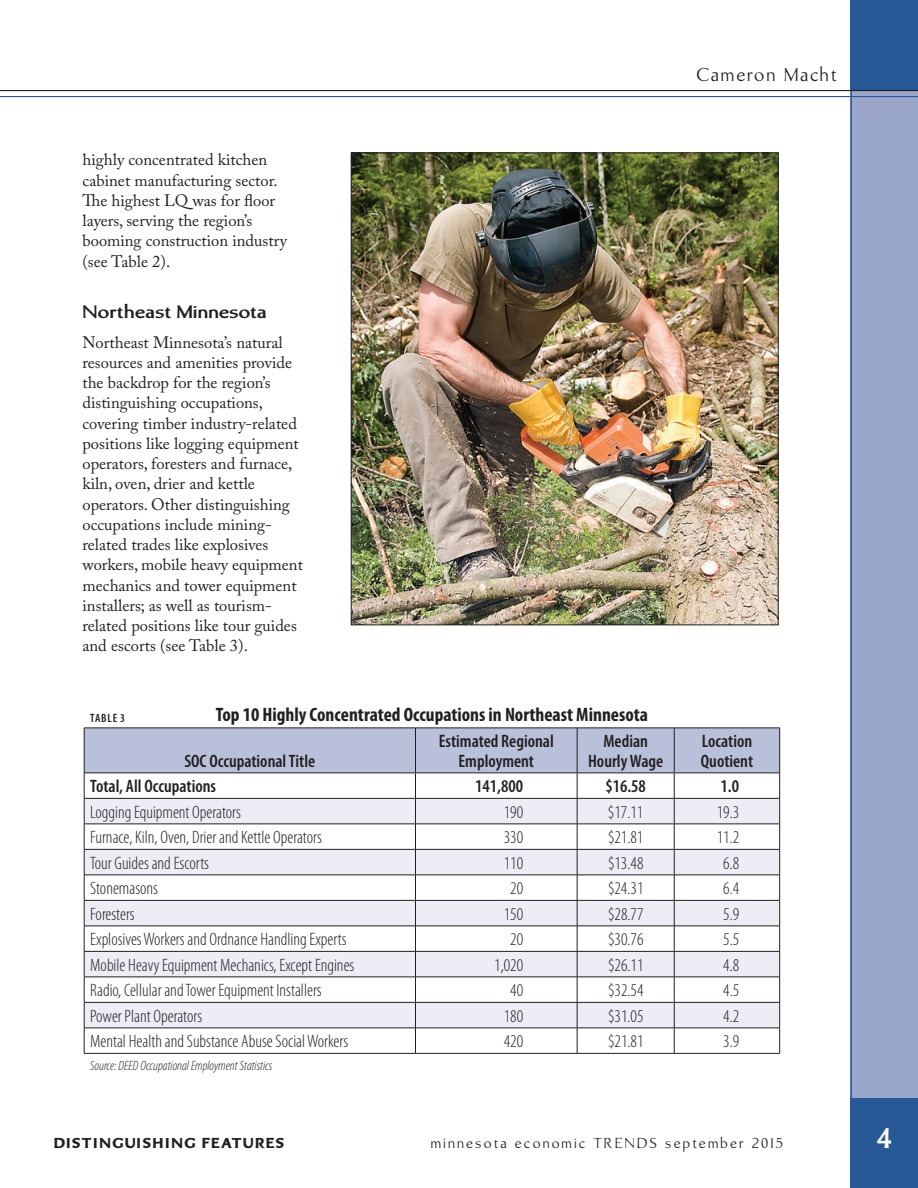
<style>
.page{position:relative;width:918px;height:1188px;background:#fff}
.page>*{position:absolute;margin:0;border:0;box-sizing:border-box;transform-origin:0 0}
.t1{font:700 30px "Brinar";color:#fff}
.TABLE_head{font:700 condensed 19.5px "Myriad Pro";color:#231f20}
.Author_s_name_RIGHT{font:19.5px "Brinar";letter-spacing:.1em;color:#231f20}
.Body_subhead{font:700 18.9px "Brinar";color:#231f20;scale:1.11 1}
.TABLE_body{font:300 condensed 18px "Myriad Pro";color:#231f20}
.TABLE_head_sub{font:600 condensed 18px/19.5px "Myriad Pro";color:#231f20;text-align:center}
.TABLE_body-2{font:600 condensed 18px "Myriad Pro";color:#231f20}
.Body{font:16.5px/20.2px "Adobe Caslon Pro";color:#231f20}
.t2{font:15px "Brinar";letter-spacing:.15em;color:#231f20}
.t3{font:900 15px "Brinar";letter-spacing:.11em;color:#231f20}
.Source{font:italic 300 condensed 13.5px "Myriad Pro";color:#231f20}
.TABLE___CHART{font:600 condensed 12px "Myriad Pro";letter-spacing:.07em;color:#231f20}
</style>
<div class="page">
<div style="left:850px;top:90px;width:68px;height:1008px;background:#9ba7ca"></div>
<div style="left:850px;top:1098px;width:68px;height:90px;background:#265996"></div>
<div style="left:850px;top:0;width:68px;height:90px;background:#265996"></div>
<hr style="left:850px;top:0;width:2px;height:1188px;background:#265996">
<hr style="left:0;top:96px;width:918px;height:1px;background:#265996">
<hr style="left:0;top:90px;width:918px;height:1px;background:#231f20">
<svg style="left:84px;top:728px;width:696px;height:325px"></svg>
<hr style="left:84px;top:1053px;width:332px;height:1px;background:#231f20">
<hr style="left:416px;top:1053px;width:161px;height:1px;background:#231f20">
<hr style="left:577px;top:1053px;width:97px;height:1px;background:#231f20">
<hr style="left:674px;top:1053px;width:106px;height:1px;background:#231f20">
<hr style="left:84px;top:772px;width:332px;height:1px;background:#231f20">
<hr style="left:416px;top:772px;width:161px;height:1px;background:#231f20">
<hr style="left:577px;top:772px;width:97px;height:1px;background:#231f20">
<hr style="left:674px;top:772px;width:105px;height:1px;background:#231f20">
<img style="left:353px;top:155px;width:423px;height:468px">
<p class="Body" style="left:82px;top:150px;width:206px">highly concentrated kitchen cabinet manufacturing sector.<br>The highest LQ was for floor layers, serving the region’s booming construction industry (see Table 2).</p>
<p class="Body_subhead" style="left:82px;top:302px;width:168px">Northeast Minnesota</p>
<p class="Body" style="left:82px;top:332px;width:222px">Northeast Minnesota’s natural resources and amenities provide the backdrop for the region’s distinguishing occupations, covering timber industry-related positions like logging equipment operators, foresters and furnace, kiln, oven, drier and kettle operators. Other distinguishing occupations include mining&shy;related trades like explosives workers, mobile heavy equipment mechanics and tower equipment installers; as well as tourism&shy;related positions like tour guides and escorts (see Table 3).</p>
<p class="Author_s_name_RIGHT" style="left:697px;top:64px;width:142px">Cameron Macht</p>
<p class="TABLE___CHART" style="left:90px;top:711px;width:37px">TABLE 3</p>
<p class="TABLE_head" style="left:216px;top:702px;width:434px">Top 10 Highly Concentrated Occupations in Northeast Minnesota</p>
<p class="TABLE_head_sub" style="left:184px;top:751px;width:132px">SOC Occupational Title</p>
<p class="TABLE_head_sub" style="left:439px;top:731px;width:116px">Estimated Regional<br>Employment</p>
<p class="TABLE_head_sub" style="left:588px;top:731px;width:77px">Median<br>Hourly Wage</p>
<p class="TABLE_head_sub" style="left:701px;top:731px;width:54px;text-align:left">Location<br>Quotient</p>
<p class="TABLE_body-2" style="left:90px;top:775px;width:127px">Total, All Occupations</p>
<p class="TABLE_body-2" style="left:475px;top:775px;width:49px">141,800</p>
<p class="TABLE_body-2" style="left:605px;top:775px;width:42px">$16.58</p>
<p class="TABLE_body-2" style="left:721px;top:775px;width:20px">1.0</p>
<p class="TABLE_body" style="left:90px;top:801px;width:152px">Logging Equipment Operators</p>
<p class="TABLE_body" style="left:504px;top:801px;width:21px">190</p>
<p class="TABLE_body" style="left:608px;top:801px;width:37px">$17.11</p>
<p class="TABLE_body" style="left:717px;top:801px;width:24px">19.3</p>
<p class="TABLE_body" style="left:90px;top:827px;width:233px">Furnace, Kiln, Oven, Drier and Kettle Operators</p>
<p class="TABLE_body" style="left:504px;top:827px;width:21px">330</p>
<p class="TABLE_body" style="left:608px;top:827px;width:37px">$21.81</p>
<p class="TABLE_body" style="left:717px;top:827px;width:24px">11.2</p>
<p class="TABLE_body" style="left:90px;top:852px;width:120px">Tour Guides and Escorts</p>
<p class="TABLE_body" style="left:504px;top:852px;width:21px">110</p>
<p class="TABLE_body" style="left:608px;top:852px;width:37px">$13.48</p>
<p class="TABLE_body" style="left:723px;top:852px;width:18px">6.8</p>
<p class="TABLE_body" style="left:90px;top:878px;width:69px">Stonemasons</p>
<p class="TABLE_body" style="left:510px;top:878px;width:14px">20</p>
<p class="TABLE_body" style="left:608px;top:878px;width:37px">$24.31</p>
<p class="TABLE_body" style="left:723px;top:878px;width:18px">6.4</p>
<p class="TABLE_body" style="left:90px;top:903px;width:46px">Foresters</p>
<p class="TABLE_body" style="left:504px;top:903px;width:21px">150</p>
<p class="TABLE_body" style="left:608px;top:903px;width:37px">$28.77</p>
<p class="TABLE_body" style="left:723px;top:903px;width:18px">5.9</p>
<p class="TABLE_body" style="left:90px;top:929px;width:258px">Explosives Workers and Ordnance Handling Experts</p>
<p class="TABLE_body" style="left:510px;top:929px;width:14px">20</p>
<p class="TABLE_body" style="left:608px;top:929px;width:37px">$30.76</p>
<p class="TABLE_body" style="left:723px;top:929px;width:18px">5.5</p>
<p class="TABLE_body" style="left:90px;top:954px;width:266px">Mobile Heavy Equipment Mechanics, Except Engines</p>
<p class="TABLE_body" style="left:494px;top:954px;width:30px">1,020</p>
<p class="TABLE_body" style="left:608px;top:954px;width:37px">$26.11</p>
<p class="TABLE_body" style="left:723px;top:954px;width:18px">4.8</p>
<p class="TABLE_body" style="left:90px;top:980px;width:233px">Radio, Cellular and Tower Equipment Installers</p>
<p class="TABLE_body" style="left:510px;top:980px;width:14px">40</p>
<p class="TABLE_body" style="left:608px;top:980px;width:37px">$32.54</p>
<p class="TABLE_body" style="left:723px;top:980px;width:18px">4.5</p>
<p class="TABLE_body" style="left:90px;top:1005px;width:113px">Power Plant Operators</p>
<p class="TABLE_body" style="left:504px;top:1005px;width:21px">180</p>
<p class="TABLE_body" style="left:608px;top:1005px;width:37px">$31.05</p>
<p class="TABLE_body" style="left:723px;top:1005px;width:18px">4.2</p>
<p class="TABLE_body" style="left:90px;top:1031px;width:259px">Mental Health and Substance Abuse Social Workers</p>
<p class="TABLE_body" style="left:504px;top:1031px;width:21px">420</p>
<p class="TABLE_body" style="left:608px;top:1031px;width:37px">$21.81</p>
<p class="TABLE_body" style="left:723px;top:1031px;width:18px">3.9</p>
<p class="Source" style="left:90px;top:1057px;width:184px">Source: DEED Occupational Employment Statistics</p>
<p class="t3" style="left:54px;top:1134px;width:232px">DISTINGUISHING FEATURES</p>
<p class="t2" style="left:431px;top:1134px;width:354px">minnesota economic TRENDS september 2015</p>
<h1 class="t1" style="left:876px;top:1122px;width:18px">4</h1>
</div>
